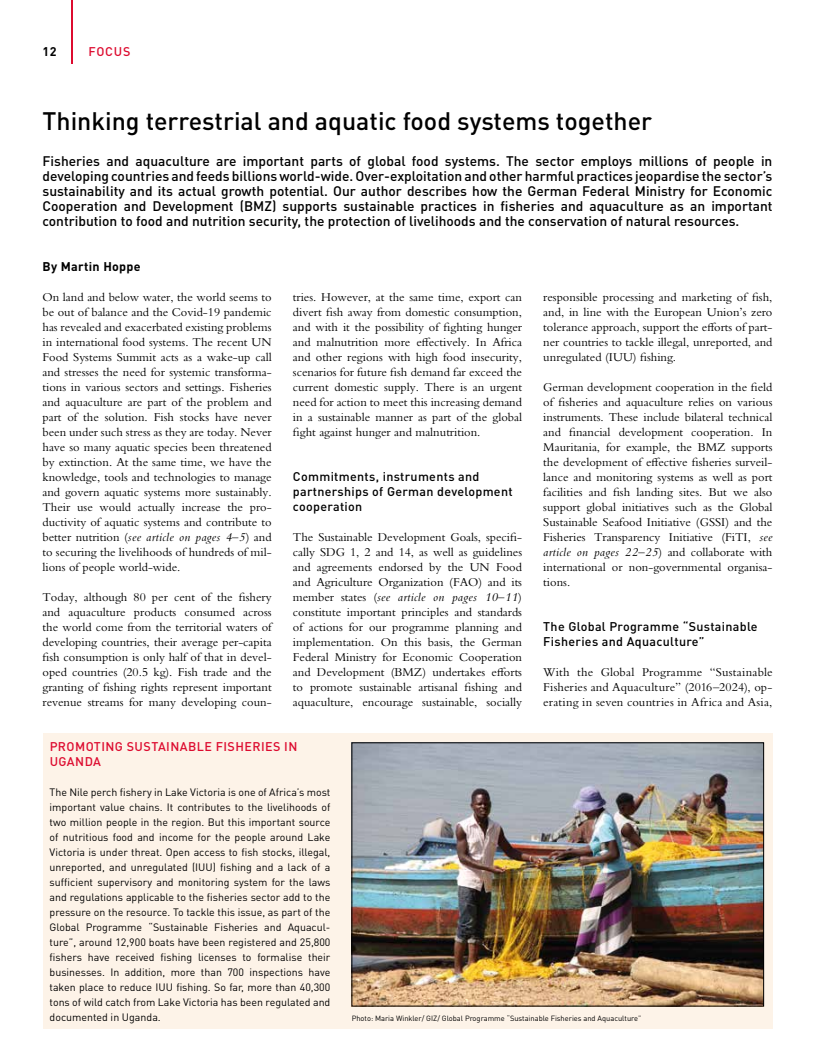
<style>
.page{position:relative;width:815px;height:1063px;background:#fff}
.page>*{position:absolute;margin:0;border:0;box-sizing:border-box;transform-origin:0 0}
.t1{font:500 25px "DIN Pro";color:#000}
.t2{font:500 13.75px/15px "DIN Pro";color:#000;text-align:justify}
.t3{font:12.5px/15px "Bembo Std";color:#000;text-align:justify}
.t4{font:500 12.5px/15px "DIN Pro";letter-spacing:.025em;color:#000}
.t5{font:500 12.5px/15px "DIN Pro";letter-spacing:.035em;color:#dd0b2f}
.t6{font:700 12.5px "DIN Pro";letter-spacing:.025em;color:#000}
.t7{font:10.62px/15px "DIN Pro";color:#000;text-align:justify}
.t8{font:7.5px "DIN Pro";color:#000}
.s1{font-style:italic}
</style>
<div class="page">
<hr style="left:71px;top:0;width:2px;height:64px;background:#dd0b2f">
<div style="left:43px;top:734px;width:729px;height:295px;background:#fdf3e8"></div>
<img style="left:354px;top:745px;width:408px;height:259px">
<p class="t6" style="left:43px;top:43px;width:16px">12</p>
<p class="t5" style="left:89px;top:44px;width:43px">FOCUS</p>
<h1 class="t1" style="left:43px;top:104px;width:611px">Thinking terrestrial and aquatic food systems together</h1>
<p class="t2" style="left:43px;top:153px;width:731px">Fisheries and aquaculture are important parts of global food systems. The sector employs millions of people in developing countries and feeds billions world-wide. Over-exploitation and other harmful practices jeopardise the sector’s sustainability and its actual growth potential. Our author describes how the German Federal Ministry for Economic Cooperation and Development (BMZ) supports sustainable practices in fisheries and aquaculture as an important contribution to food and nutrition security, the protection of livelihoods and the conservation of natural resources.</p>
<p class="t6" style="left:43px;top:258px;width:100px">By Martin Hoppe</p>
<p class="t3" style="left:43px;top:290px;width:231px">On land and below water, the world seems to be out of balance and the Covid-19 pandemic has revealed and exacerbated existing problems in international food systems. The recent UN Food Systems Summit acts as a wake-up call and stresses the need for systemic transforma&shy;tions in various sectors and settings. Fisheries and aquaculture are part of the problem and part of the solution. Fish stocks have never been under such stress as they are today. Never have so many aquatic species been threatened by extinction. At the same time, we have the knowledge, tools and technologies to manage and govern aquatic systems more sustainably.<br>Their use would actually increase the pro&shy;ductivity of aquatic systems and contribute to better nutrition (<span class="s1">see article on pages 4–5</span>) and to securing the livelihoods of hundreds of mil&shy;lions of people world-wide.</p>
<p class="t3" style="left:43px;top:590px;width:231px">Today, although 80 per cent of the fishery and aquaculture products consumed across the world come from the territorial waters of developing countries, their average per-capita fish consumption is only half of that in devel&shy;oped countries (20.5 kg). Fish trade and the granting of fishing rights represent important revenue streams for many developing coun-</p>
<p class="t3" style="left:293px;top:290px;width:231px">tries. However, at the same time, export can divert fish away from domestic consumption, and with it the possibility of fighting hunger and malnutrition more effectively. In Africa and other regions with high food insecurity, scenarios for future fish demand far exceed the current domestic supply. There is an urgent need for action to meet this increasing demand in a sustainable manner as part of the global fight against hunger and malnutrition.</p>
<p class="t4" style="left:293px;top:469px;width:221px">Commitments, instruments and partnerships of German development cooperation</p>
<p class="t3" style="left:293px;top:530px;width:231px">The Sustainable Development Goals, specifi&shy;cally SDG 1, 2 and 14, as well as guidelines and agreements endorsed by the UN Food and Agriculture Organization (FAO) and its member states (<span class="s1">see article on pages 10–11</span>) constitute important principles and standards of actions for our programme planning and implementation. On this basis, the German Federal Ministry for Economic Cooperation and Development (BMZ) undertakes efforts to promote sustainable artisanal fishing and aquaculture, encourage sustainable, socially</p>
<p class="t3" style="left:543px;top:290px;width:231px">responsible processing and marketing of fish, and, in line with the European Union’s zero tolerance approach, support the efforts of part&shy;ner countries to tackle illegal, unreported, and unregulated (IUU) fishing.</p>
<p class="t3" style="left:543px;top:380px;width:231px">German development cooperation in the field of fisheries and aquaculture relies on various instruments. These include bilateral technical and financial development cooperation. In Mauritania, for example, the BMZ supports the development of effective fisheries surveil&shy;lance and monitoring systems as well as port facilities and fish landing sites. But we also support global initiatives such as the Global Sustainable Seafood Initiative (GSSI) and the Fisheries Transparency Initiative (FiTI, <span class="s1">see article on pages 22–25</span>) and collaborate with international or non-governmental organisa&shy;tions.</p>
<p class="t4" style="left:543px;top:619px;width:216px">The Global Programme “Sustainable<br>Fisheries and Aquaculture”</p>
<p class="t3" style="left:543px;top:665px;width:231px">With the Global Programme “Sustainable Fisheries and Aquaculture” (2016–2024), op&shy;erating in seven countries in Africa and Asia,</p>
<p class="t5" style="left:50px;top:739px;width:249px">PROMOTING SUSTAINABLE FISHERIES IN<br>UGANDA</p>
<p class="t7" style="left:50px;top:785px;width:282px">The Nile perch fishery in Lake Victoria is one of Africa’s most important value chains. It contributes to the livelihoods of two million people in the region. But this important source of nutritious food and income for the people around Lake Victoria is under threat. Open access to fish stocks, illegal, unreported, and unregulated (IUU) fishing and a lack of a sufficient supervisory and monitoring system for the laws and regulations applicable to the fisheries sector add to the pressure on the resource. To tackle this issue, as part of the Global Programme “Sustainable Fisheries and Aquacul&shy;ture”, around 12,900 boats have been registered and 25,800 fishers have received fishing licenses to formalise their businesses. In addition, more than 700 inspections have taken place to reduce IUU fishing. So far, more than 40,300 tons of wild catch from Lake Victoria has been regulated and documented in Uganda.</p>
<p class="t8" style="left:352px;top:1013px;width:291px">Photo: Maria Winkler/ GIZ/ Global Programme “Sustainable Fisheries and Aquaculture”</p>
</div>
